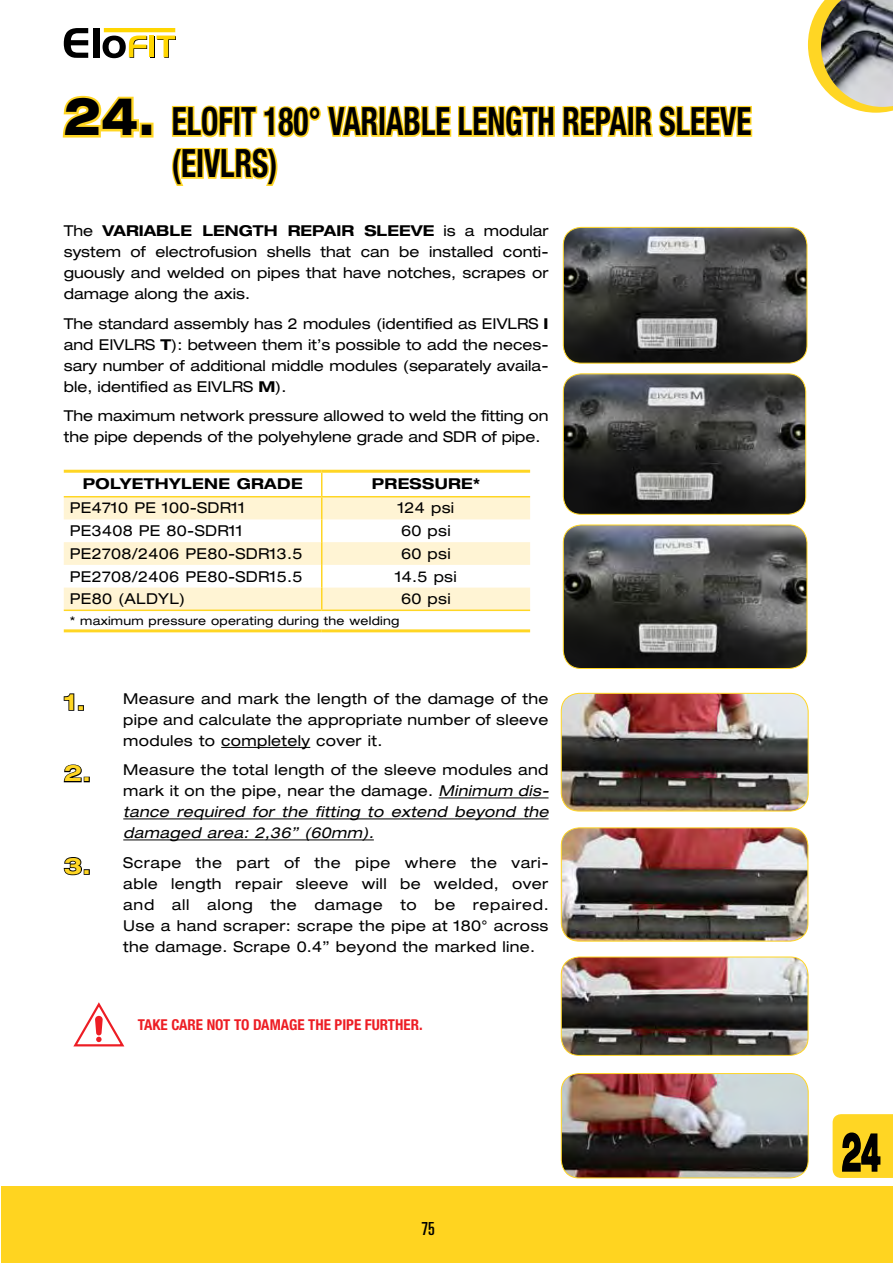
<style>
.page{position:relative;width:893px;height:1263px;background:#fff}
.page>*{position:absolute;margin:0;border:0;box-sizing:border-box;transform-origin:0 0}
.t1{font:700 expanded 52.5px "Helvetica Neue LT Std";color:#000;scale:.45 1}
._1-Capitolo{font:700 condensed 39px/42px "Helvetica Neue LT Std";color:#000;scale:.8 1}
.t2{font:ultra-condensed 18px "Univers LT Std";color:#000}
._8-Testo_rientrato_n{font:expanded 15px/21px "Helvetica Neue LT Std";color:#000;text-align:justify}
._3-Testo{font:expanded 15px/21px "Helvetica Neue LT Std";color:#000;text-align:justify}
._8-Testo_rientrato_n-2{font:italic expanded 15px/21px "Helvetica Neue LT Std";letter-spacing:.02em;color:#000;text-align:justify}
._0_Testi{font:expanded 15px "Helvetica Neue LT Std";letter-spacing:.02em;color:#000}
.t3{font:700 condensed 15px "Helvetica Neue LT Std";color:#ed1d24}
._0_Testi-2{font:700 expanded 15px "Helvetica Neue LT Std";letter-spacing:.02em;color:#000}
._0_Testi-3{font:expanded 12px "Helvetica Neue LT Std";letter-spacing:.02em;color:#000}
.s1{font-weight:800;font-stretch:expanded;font-size:52.5px}
.s2{font-weight:700}
.s3{font-weight:700;font-size:22.5px;color:#ffd624}
.s4{font-weight:700;font-style:normal;font-size:22.5px;color:#ffd624}
.s5{font-style:normal}
</style>
<div class="page">
<div style="left:1px;top:1186px;width:892px;height:77px;background:#ffd420"></div>
<svg style="left:64px;top:28px;width:24px;height:30px"></svg>
<div style="left:93px;top:28px;width:6px;height:30px;background:#000"></div>
<div style="left:150px;top:36px;width:5px;height:22px;background:#000"></div>
<svg style="left:103px;top:36px;width:44px;height:22px"></svg>
<hr style="left:150px;top:36px;width:4px;height:21px;background:#ffd600">
<hr style="left:104px;top:28px;width:71px;height:4px;background:#ffd600">
<svg style="left:808px;top:4px;width:85px;height:109px"></svg>
<img style="left:821px;top:0;width:72px;height:107px">
<svg style="left:833px;top:1114px;width:60px;height:64px;background:#ddba21"></svg>
<svg style="left:62px;top:95px;width:79px;height:43px"></svg>
<div style="left:140px;top:123px;width:14px;height:15px;border:4px solid #ffd624"></div>
<svg style="left:157px;top:28px;width:597px;height:405px"></svg>
<img style="left:563px;top:525px;width:244px;height:143px">
<div style="left:563px;top:524px;width:244px;height:145px;border:1px solid #ffd624;border-radius:18px"></div>
<img style="left:563px;top:227px;width:244px;height:136px">
<div style="left:563px;top:227px;width:244px;height:137px;border:1px solid #ffd624;border-radius:18px"></div>
<img style="left:563px;top:374px;width:243px;height:140px">
<div style="left:563px;top:373px;width:243px;height:142px;border:1px solid #ffd624;border-radius:18px"></div>
<hr style="left:221px;top:747px;width:89px;height:1px;background:#000">
<hr style="left:439px;top:797px;width:110px;height:1px;background:#000">
<hr style="left:123px;top:818px;width:426px;height:1px;background:#000">
<hr style="left:123px;top:839px;width:251px;height:1px;background:#000">
<svg style="left:64px;top:497px;width:466px;height:112px;fill:#fff4d4"></svg>
<hr style="left:64px;top:470px;width:258px;height:3px;background:#ffd624">
<hr style="left:64px;top:609px;width:258px;height:2px;background:#ffd624">
<hr style="left:322px;top:609px;width:208px;height:2px;background:#ffd624">
<hr style="left:322px;top:470px;width:208px;height:3px;background:#ffd624">
<hr style="left:64px;top:629px;width:258px;height:3px;background:#ffd624">
<hr style="left:322px;top:629px;width:208px;height:3px;background:#ffd624">
<svg style="left:321px;top:473px;width:1px;height:136px"></svg>
<hr style="left:64px;top:496px;width:258px;height:1px;background:#ffd624">
<hr style="left:322px;top:496px;width:208px;height:1px;background:#ffd624">
<svg style="left:63px;top:693px;width:21px;height:18px"></svg>
<svg style="left:63px;top:764px;width:27px;height:19px"></svg>
<svg style="left:63px;top:857px;width:27px;height:19px"></svg>
<svg style="left:73px;top:1002px;width:52px;height:45px"></svg>
<img style="left:561px;top:693px;width:247px;height:118px">
<div style="left:561px;top:693px;width:248px;height:118px;border:1px solid #ffd624;border-radius:18px"></div>
<img style="left:561px;top:828px;width:247px;height:113px">
<div style="left:561px;top:827px;width:247px;height:114px;border:1px solid #ffd624;border-radius:18px"></div>
<img style="left:561px;top:957px;width:247px;height:98px">
<div style="left:561px;top:956px;width:247px;height:100px;border:1px solid #ffd624;border-radius:18px"></div>
<img style="left:561px;top:1073px;width:247px;height:105px">
<div style="left:561px;top:1073px;width:248px;height:105px;border:1px solid #ffd624;border-radius:18px"></div>
<p class="_1-Capitolo" style="left:172px;top:100px;width:726px;text-indent:-108px"><span class="s1">24.</span> ELOFIT 180° VARIABLE LENGTH REPAIR SLEEVE (EIVLRS)</p>
<p class="_3-Testo" style="left:64px;top:220px;width:486px">The <span class="s2">VARIABLE LENGTH REPAIR SLEEVE</span> is a modular system of electrofusion shells that can be installed conti&shy;guously and welded on pipes that have notches, scrapes or damage along the axis.</p>
<p class="_8-Testo_rientrato_n" style="left:64px;top:312px;width:486px">The standard assembly has 2 modules (identified as EIVLRS <span class="s2">I </span>and EIVLRS <span class="s2">T</span>): between them it’s possible to add the neces&shy;sary number of additional middle modules (separately availa&shy;ble, identified as EIVLRS <span class="s2">M</span>).</p>
<p class="_8-Testo_rientrato_n" style="left:64px;top:405px;width:486px">The maximum network pressure allowed to weld the fitting on the pipe depends of the polyehylene grade and SDR of pipe.</p>
<p class="_0_Testi-2" style="left:83px;top:475px;width:221px">POLYETHYLENE GRADE</p>
<p class="_0_Testi-2" style="left:372px;top:475px;width:110px">PRESSURE*</p>
<p class="_0_Testi" style="left:70px;top:499px;width:177px">PE4710 PE 100-SDR11</p>
<p class="_0_Testi" style="left:398px;top:499px;width:58px">124 psi</p>
<p class="_0_Testi" style="left:70px;top:522px;width:174px">PE3408 PE 80-SDR11</p>
<p class="_0_Testi" style="left:401px;top:522px;width:51px">60 psi</p>
<p class="_0_Testi" style="left:70px;top:544px;width:234px">PE2708/2406 PE80-SDR13.5</p>
<p class="_0_Testi" style="left:401px;top:544px;width:51px">60 psi</p>
<p class="_0_Testi" style="left:70px;top:567px;width:234px">PE2708/2406 PE80-SDR15.5</p>
<p class="_0_Testi" style="left:395px;top:567px;width:63px">14.5 psi</p>
<p class="_0_Testi" style="left:70px;top:590px;width:117px">PE80 (ALDYL)</p>
<p class="_0_Testi" style="left:401px;top:590px;width:51px">60 psi</p>
<p class="_0_Testi-3" style="left:70px;top:613px;width:331px">* maximum pressure operating during the welding</p>
<p class="_8-Testo_rientrato_n" style="left:123px;top:688px;width:427px;text-indent:-60px"><span class="s3">1.</span> Measure and mark the length of the damage of the pipe and calculate the appropriate number of sleeve modules to completely cover it.</p>
<p class="_8-Testo_rientrato_n-2" style="left:123px;top:760px;width:427px;text-indent:-60px"><span class="s4">2.</span> <span class="s5">Measure the total length of the sleeve modules and mark it on the pipe, near the damage.</span> Minimum dis&shy;tance required for the fitting to extend beyond the damaged area: 2,36” (60mm).</p>
<p class="_8-Testo_rientrato_n" style="left:123px;top:852px;width:427px;text-indent:-60px"><span class="s3">3.</span> Scrape the part of the pipe where the vari&shy;able length repair sleeve will be welded, over and all along the damage to be repaired.<br>Use a hand scraper: scrape the pipe at 180° across the damage. Scrape 0.4” beyond the marked line.</p>
<p class="t3" style="left:138px;top:1016px;width:286px">TAKE CARE NOT TO DAMAGE THE PIPE FURTHER.</p>
<p class="t2" style="left:422px;top:1218px;width:15px">75</p>
<p class="t1" style="left:842px;top:1119px;width:87px">24</p>
</div>
